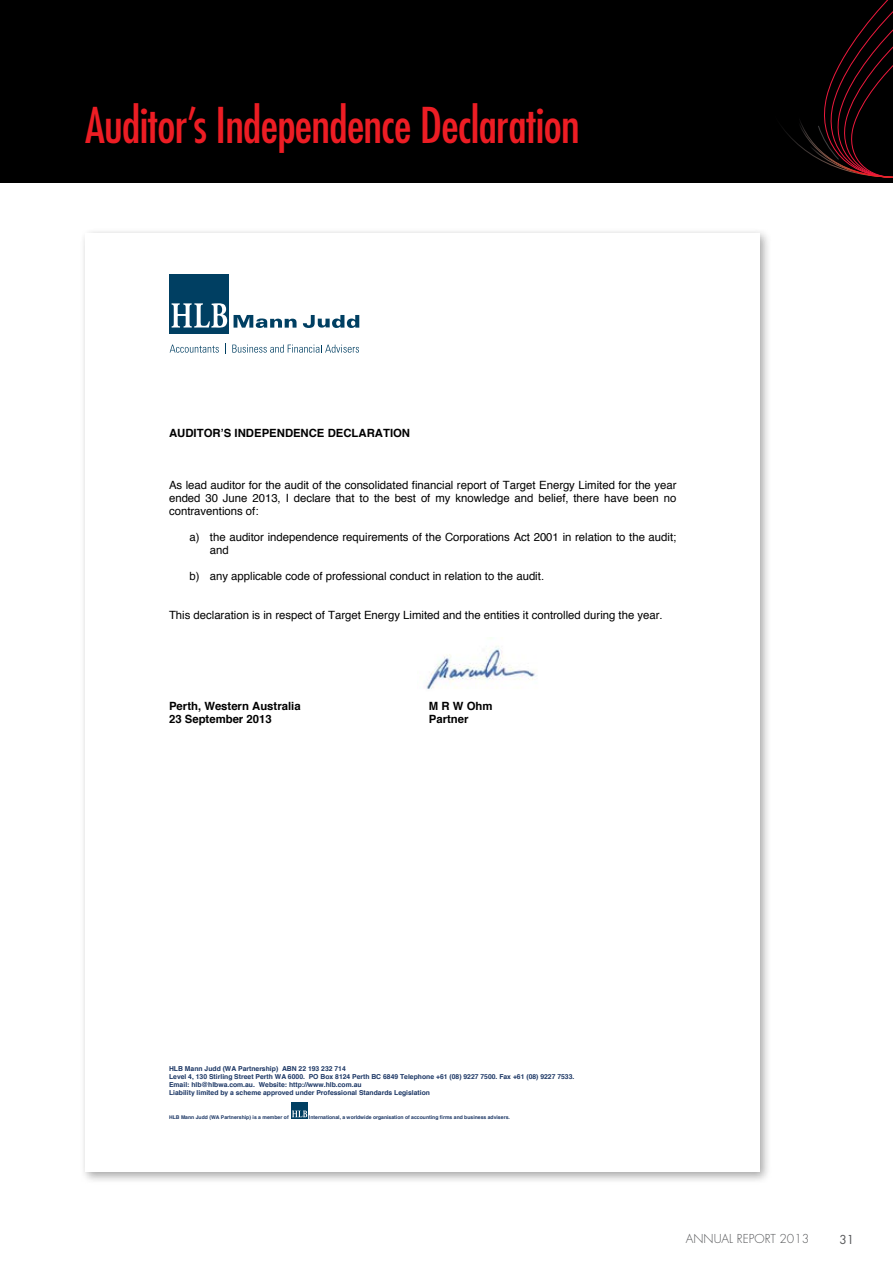
<style>
.page{position:relative;width:893px;height:1263px;background:#fff}
.page>*{position:absolute;margin:0;border:0;box-sizing:border-box;transform-origin:0 0}
.t1{font:condensed 48px "Futura";letter-spacing:-.015em;color:#ed1d24}
.t2{font:300 12px "Futura";color:#58595b}
.t3{font:12px "Futura";color:#58595b}
.t4{font:11.4px/13px "Helvetica";color:#000;text-align:justify}
.t5{font:700 11.4px/13px "Helvetica";color:#000}
.t6{font:700 6.75px/7.8px "Helvetica";color:#1b3664}
.t7{font:700 5.1px "Helvetica";letter-spacing:.005em;color:#1b3664}
</style>
<div class="page">
<div style="left:0;top:0;width:893px;height:183px;background:#000"></div>
<svg style="left:782px;top:0;width:111px;height:178px"></svg>
<div style="left:80px;top:228px;width:692px;height:956px;background:#000;opacity:.35"></div>
<div style="left:86px;top:234px;width:674px;height:938px;background:#fff"></div>
<img style="left:426px;top:637px;width:111px;height:52px">
<div style="left:169px;top:275px;width:60px;height:59px;background:#003f62"></div>
<svg style="left:234px;top:315px;width:63px;height:13px"></svg>
<svg style="left:303px;top:315px;width:56px;height:13px"></svg>
<svg style="left:171px;top:303px;width:56px;height:25px"></svg>
<svg style="left:170px;top:345px;width:49px;height:8px"></svg>
<svg style="left:232px;top:345px;width:127px;height:8px"></svg>
<div style="left:291px;top:1103px;width:17px;height:16px;background:#003f62"></div>
<svg style="left:292px;top:1110px;width:15px;height:7px"></svg>
<h1 class="t1" style="left:85px;top:96px;width:496px">Auditor’s Independence Declaration</h1>
<p class="t5" style="left:169px;top:426px;width:243px">AUDITORʼS INDEPENDENCE DECLARATION</p>
<p class="t4" style="left:169px;top:479px;width:509px">As lead auditor for the audit of the consolidated financial report of Target Energy Limited for the year ended 30 June 2013, I declare that to the best of my knowledge and belief, there have been no contraventions of:</p>
<p class="t4" style="left:210px;top:531px;width:468px;text-indent:-20px">a) the auditor independence requirements of the Corporations Act 2001 in relation to the audit; and</p>
<p class="t4" style="left:189px;top:570px;width:356px">b) any applicable code of professional conduct in relation to the audit.</p>
<p class="t4" style="left:169px;top:609px;width:495px">This declaration is in respect of Target Energy Limited and the entities it controlled during the year.</p>
<p class="t5" style="left:169px;top:700px;width:133px">Perth, Western Australia<br>23 September 2013</p>
<p class="t5" style="left:429px;top:700px;width:65px">MRWOhm<br>Partner</p>
<p class="t6" style="left:169px;top:1065px;width:407px">HLB Mann Judd (WA Partnership) ABN 22 193 232 714<br>Level 4, 130 Stirling Street Perth WA 6000. PO Box 8124 Perth BC 6849 Telephone +61 (08) 9227 7500. Fax +61 (08) 9227 7533.<br>Email: hlb@hlbwa.com.au. Website: http://www.hlb.com.au<br>Liability limited by a scheme approved under Professional Standards Legislation</p>
<p class="t7" style="left:169px;top:1113px;width:121px">HLB Mann Judd (WA Partnership) is a member of</p>
<p class="t7" style="left:309px;top:1113px;width:202px">International, a worldwide organisation of accounting firms and business advisers.</p>
<p class="t2" style="left:686px;top:1232px;width:125px">ANNUAL REPORT 2013</p>
<p class="t3" style="left:839px;top:1231px;width:16px">31</p>
</div>
